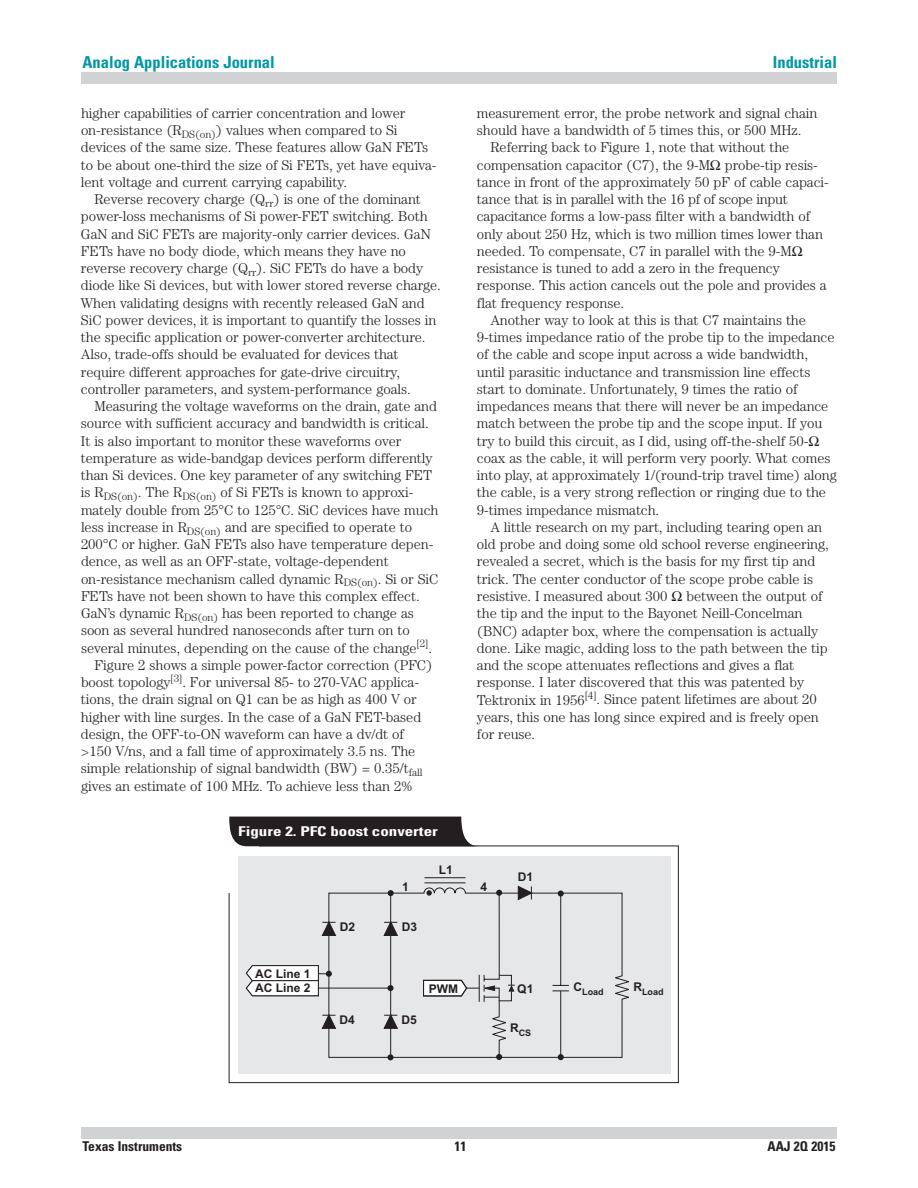
<style>
.page{position:relative;width:918px;height:1188px;background:#fff}
.page>*{position:absolute;margin:0;border:0;box-sizing:border-box;transform-origin:0 0}
.t1{font:700 condensed 16.5px "Univers";color:#0097a4}
.t2{font:300 14.25px/17.2px "Century";letter-spacing:-.005em;color:#231f20}
.t3{font:700 condensed 13.5px "Univers";color:#231f20}
.t4{font:700 condensed 13.5px "Univers";color:#fff;scale:1.26 1}
.t5{font:700 12px/14.5px "Arial";color:#231f20}
.t6{font:700 9px "Arial";color:#231f20}
</style>
<div class="page">
<div style="left:81px;top:1127px;width:756px;height:11px;background:#d1d2d4"></div>
<div style="left:81px;top:73px;width:756px;height:11px;background:#d1d2d4"></div>
<div style="left:229px;top:846px;width:450px;height:237px;border:1px solid #231f20"></div>
<div style="left:226px;top:817px;width:33px;height:76px;background:#fff"></div>
<svg style="left:229px;top:817px;width:250px;height:29px;background:#322e2f"></svg>
<div style="left:238px;top:856px;width:432px;height:217px;background:#e6e7e9"></div>
<hr style="left:424px;top:882px;width:42px;height:1px;background:#231f20">
<hr style="left:424px;top:877px;width:42px;height:1px;background:#231f20">
<svg style="left:245px;top:885px;width:384px;height:175px"></svg>
<p class="t1" style="left:83px;top:52px;width:194px">Analog Applications Journal</p>
<p class="t1" style="left:773px;top:52px;width:66px">Industrial</p>
<p class="t2" style="left:81px;top:104px;width:357px">higher capabilities of carrier concentration and lower on-resistance (R<sub>DS(on)</sub>) values when compared to Si devices of the same size. These features allow GaN FETs to be about one-third the size of Si FETs, yet have equiva&shy;lent voltage and current carrying capability.</p>
<p class="t2" style="left:81px;top:190px;width:361px;text-indent:13px">Reverse recovery charge (Q<sub>rr</sub>) is one of the dominant power-loss mechanisms of Si power-FET switching. Both GaN and SiC FETs are majority-only carrier devices. GaN FETs have no body diode, which means they have no reverse recovery charge (Q<sub>rr</sub>). SiC FETs do have a body diode like Si devices, but with lower stored reverse charge.<br>When validating designs with recently released GaN and SiC power devices, it is important to quantify the losses in the specific application or power-converter architecture.<br>Also, trade-offs should be evaluated for devices that require different approaches for gate-drive circuitry, controller parameters, and system-performance goals.</p>
<p class="t2" style="left:94px;top:397px;width:344px">Measuring the voltage waveforms on the drain, gate and</p>
<p class="t2" style="left:81px;top:415px;width:349px">source with sufficient accuracy and bandwidth is critical.</p>
<p class="t2" style="left:81px;top:432px;width:322px">It is also important to monitor these waveforms over</p>
<p class="t2" style="left:81px;top:449px;width:353px">temperature as wide-bandgap devices perform differently</p>
<p class="t2" style="left:81px;top:466px;width:353px">than Si devices. One key parameter of any switching FET</p>
<p class="t2" style="left:81px;top:484px;width:334px">is R<sub>DS(on)</sub>. The R<sub>DS(on)</sub> of Si FETs is known to approxi-</p>
<p class="t2" style="left:81px;top:501px;width:359px">mately double from 25°C to 125°C. SiC devices have much</p>
<p class="t2" style="left:81px;top:518px;width:333px">less increase in R<sub>DS(on)</sub> and are specified to operate to</p>
<p class="t2" style="left:81px;top:535px;width:354px">200°C or higher. GaN FETs also have temperature depen-</p>
<p class="t2" style="left:81px;top:553px;width:309px">dence, as well as an OFF-state, voltage-dependent</p>
<p class="t2" style="left:81px;top:570px;width:359px">on-resistance mechanism called dynamic R<sub>DS(on)</sub>. Si or SiC</p>
<p class="t2" style="left:81px;top:587px;width:340px">FETs have not been shown to have this complex effect.</p>
<p class="t2" style="left:81px;top:604px;width:334px">GaN’s dynamic R<sub>DS(on)</sub> has been reported to change as</p>
<p class="t2" style="left:81px;top:622px;width:330px">soon as several hundred nanoseconds after turn on to</p>
<p class="t2" style="left:81px;top:639px;width:353px">several minutes, depending on the cause of the change<sup>[2]</sup>.</p>
<p class="t2" style="left:95px;top:656px;width:339px">Figure 2 shows a simple power-factor correction (PFC)</p>
<p class="t2" style="left:81px;top:673px;width:340px">boost topology<sup>[3]</sup>. For universal 85- to 270-VAC applica-</p>
<p class="t2" style="left:81px;top:691px;width:337px">tions, the drain signal on Q1 can be as high as 400 V or</p>
<p class="t2" style="left:81px;top:708px;width:342px">higher with line surges. In the case of a GaN FET-based</p>
<p class="t2" style="left:81px;top:725px;width:324px">design, the OFF-to-ON waveform can have a dv/dt of</p>
<p class="t2" style="left:81px;top:742px;width:336px">&gt;150 V/ns, and a fall time of approximately 3.5 ns. The</p>
<p class="t2" style="left:81px;top:760px;width:343px">simple relationship of signal bandwidth (BW) = 0.35/t<sub>fall</sub></p>
<p class="t2" style="left:81px;top:777px;width:334px">gives an estimate of 100 MHz. To achieve less than 2%</p>
<p class="t2" style="left:477px;top:104px;width:342px">measurement error, the probe network and signal chain</p>
<p class="t2" style="left:477px;top:121px;width:326px">should have a bandwidth of 5 times this, or 500 MHz.</p>
<p class="t2" style="left:490px;top:139px;width:300px">Referring back to Figure 1, note that without the</p>
<p class="t2" style="left:477px;top:156px;width:343px">compensation capacitor (C7), the 9-M probe-tip resis-</p>
<p class="t2" style="left:477px;top:173px;width:353px">tance in front of the approximately 50 pF of cable capaci-</p>
<p class="t2" style="left:477px;top:190px;width:312px">tance that is in parallel with the 16 pf of scope input</p>
<p class="t2" style="left:477px;top:208px;width:335px">capacitance forms a low-pass filter with a bandwidth of</p>
<p class="t2" style="left:477px;top:225px;width:348px">only about 250 Hz, which is two million times lower than</p>
<p class="t2" style="left:477px;top:242px;width:316px">needed. To compensate, C7 in parallel with the 9-M</p>
<p class="t2" style="left:477px;top:259px;width:304px">resistance is tuned to add a zero in the frequency</p>
<p class="t2" style="left:477px;top:277px;width:351px">response. This action cancels out the pole and provides a</p>
<p class="t2" style="left:477px;top:294px;width:149px">flat frequency response.</p>
<p class="t2" style="left:490px;top:311px;width:317px">Another way to look at this is that C7 maintains the</p>
<p class="t2" style="left:477px;top:328px;width:359px">9-times impedance ratio of the probe tip to the impedance</p>
<p class="t2" style="left:477px;top:346px;width:333px">of the cable and scope input across a wide bandwidth,</p>
<p class="t2" style="left:477px;top:363px;width:335px">until parasitic inductance and transmission line effects</p>
<p class="t2" style="left:477px;top:380px;width:322px">start to dominate. Unfortunately, 9 times the ratio of</p>
<p class="t2" style="left:477px;top:397px;width:353px">impedances means that there will never be an impedance</p>
<p class="t2" style="left:477px;top:415px;width:347px">match between the probe tip and the scope input. If you</p>
<p class="t2" style="left:477px;top:432px;width:333px">try to build this circuit, as I did, using off-the-shelf 50-</p>
<p class="t2" style="left:477px;top:449px;width:355px">coax as the cable, it will perform very poorly. What comes</p>
<p class="t2" style="left:477px;top:467px;width:361px">into play, at approximately 1/(round-trip travel time) along</p>
<p class="t2" style="left:477px;top:484px;width:350px">the cable, is a very strong reflection or ringing due to the</p>
<p class="t2" style="left:477px;top:501px;width:184px">9-times impedance mismatch.</p>
<p class="t2" style="left:490px;top:518px;width:333px">A little research on my part, including tearing open an</p>
<p class="t2" style="left:477px;top:536px;width:353px">old probe and doing some old school reverse engineering,</p>
<p class="t2" style="left:477px;top:553px;width:340px">revealed a secret, which is the basis for my first tip and</p>
<p class="t2" style="left:477px;top:570px;width:338px">trick. The center conductor of the scope probe cable is</p>
<p class="t2" style="left:477px;top:587px;width:192px">resistive. I measured about 300</p>
<p class="t2" style="left:477px;top:587px;width:352px;text-indent:209px">between the output of the tip and the input to the Bayonet Neill-Concelman (BNC) adapter box, where the compensation is actually done. Like magic, adding loss to the path between the tip and the scope attenuates reflections and gives a flat response. I later discovered that this was patented by Tektronix in 1956<sup>[4]</sup>. Since patent lifetimes are about 20 years, this one has long since expired and is freely open for reuse.</p>
<p class="t4" style="left:238px;top:823px;width:160px">Figure 2. PFC boost converter</p>
<p class="t5" style="left:439px;top:863px;width:16px">L1</p>
<p class="t5" style="left:402px;top:881px;width:8px">1</p>
<p class="t5" style="left:480px;top:881px;width:8px">4</p>
<p class="t5" style="left:340px;top:920px;width:17px">D2</p>
<p class="t5" style="left:402px;top:920px;width:17px">D3</p>
<p class="t5" style="left:518px;top:871px;width:17px">D1</p>
<p class="t5" style="left:255px;top:968px;width:57px">AC Line 1<br>AC Line 2</p>
<p class="t5" style="left:340px;top:1014px;width:17px">D4</p>
<p class="t5" style="left:401px;top:1014px;width:17px">D5</p>
<p class="t6" style="left:574px;top:988px;width:32px"><sup>C</sup>Load</p>
<p class="t5" style="left:429px;top:983px;width:31px">PWM</p>
<p class="t6" style="left:633px;top:988px;width:32px"><sup>R</sup>Load</p>
<p class="t5" style="left:517px;top:982px;width:18px">Q1</p>
<p class="t6" style="left:510px;top:1029px;width:23px"><sup>R</sup>CS</p>
<p class="t3" style="left:82px;top:1138px;width:101px">Texas Instruments</p>
<p class="t3" style="left:455px;top:1138px;width:13px">11</p>
<p class="t3" style="left:767px;top:1138px;width:70px">AAJ 2Q 2015</p>
</div>
